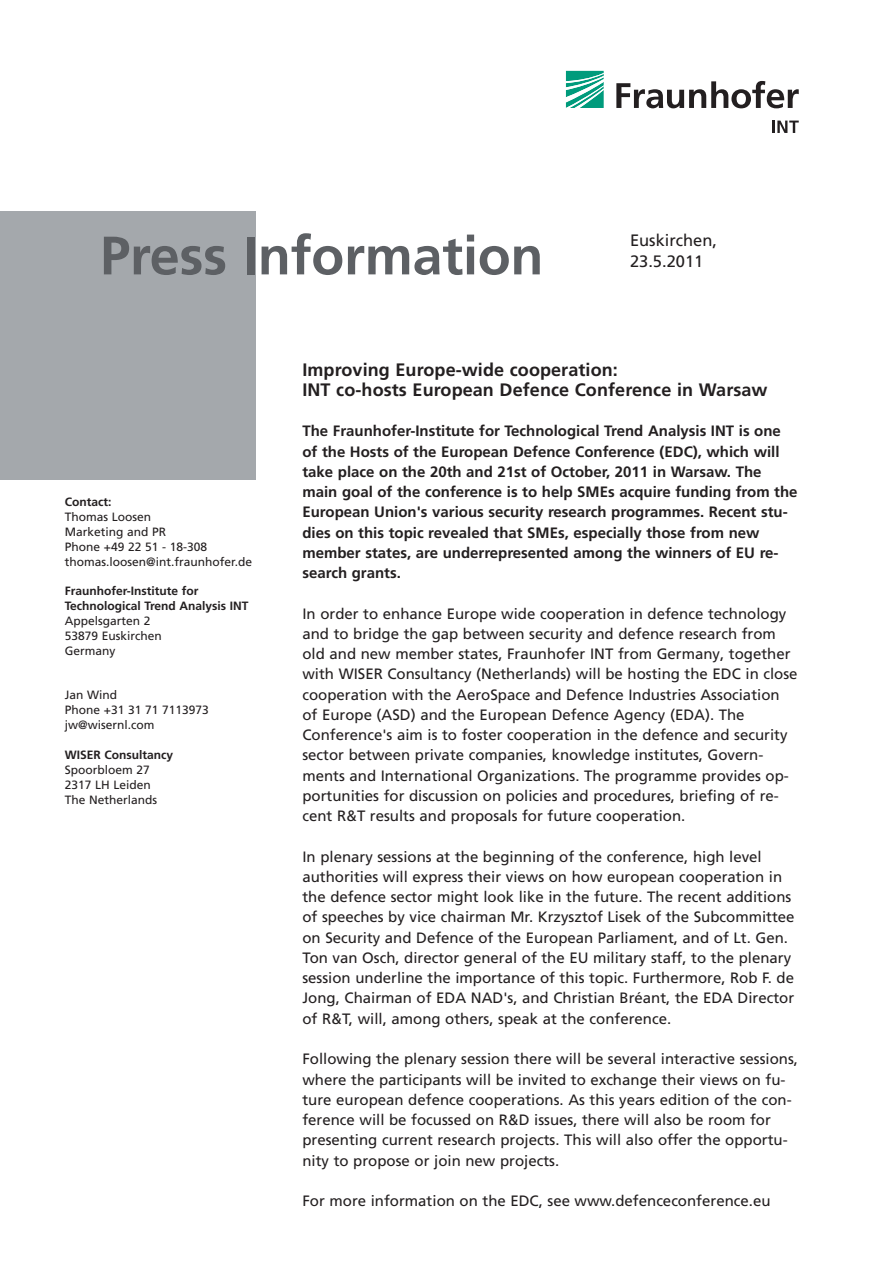
<style>
.page{position:relative;width:893px;height:1263px;background:#fff}
.page>*{position:absolute;margin:0;border:0;box-sizing:border-box;transform-origin:0 0}
.t1{font:700 54px "Frutiger LT Com";letter-spacing:-.005em;color:#5d6064}
.t2{font:700 18px/20.2px "Frutiger LT Com";letter-spacing:.005em;color:#231f20}
.t3{font:16.5px/20.2px "Frutiger LT Com";color:#231f20}
.t4{font:15px/20.2px "Frutiger LT Com";color:#231f20}
.t5{font:700 15px/20.2px "Frutiger LT Com";color:#231f20}
.t6{font:12px/14.9px "Frutiger LT Com";color:#231f20}
.t7{font:700 12px/14.9px "Frutiger LT Com";color:#231f20}
</style>
<div class="page">
<div style="left:1px;top:212px;width:255px;height:268px;background:#a4a8ac"></div>
<svg style="left:566px;top:71px;width:38px;height:37px"></svg>
<svg style="left:616px;top:81px;width:183px;height:27px"></svg>
<svg style="left:772px;top:121px;width:27px;height:12px"></svg>
<h1 class="t1" style="left:100px;top:224px;width:445px">Press Information</h1>
<p class="t3" style="left:630px;top:230px;width:89px">Euskirchen,<br>23.5.2011</p>
<p class="t7" style="left:65px;top:494px;width:48px">Contact:</p>
<p class="t6" style="left:65px;top:509px;width:189px">Thomas Loosen<br>Marketing and PR<br>Phone +49 22 51 - 18-308 thomas.loosen@int.fraunhofer.de</p>
<p class="t7" style="left:65px;top:584px;width:185px">Fraunhofer-Institute for<br>Technological Trend Analysis INT</p>
<p class="t6" style="left:65px;top:613px;width:99px">Appelsgarten 2<br>53879 Euskirchen<br>Germany</p>
<p class="t6" style="left:65px;top:688px;width:145px">Jan Wind<br>Phone +31 31 71 7113973 jw@wisernl.com</p>
<p class="t7" style="left:65px;top:747px;width:110px">WISER Consultancy</p>
<p class="t6" style="left:65px;top:762px;width:94px">Spoorbloem 27<br>2317 LH Leiden<br>The Netherlands</p>
<p class="t2" style="left:302px;top:359px;width:467px">Improving Europe-wide cooperation:<br>INT co-hosts European Defence Conference in Warsaw</p>
<p class="t5" style="left:302px;top:421px;width:497px">The Fraunhofer-Institute for Technological Trend Analysis INT is one of the Hosts of the European Defence Conference (EDC), which will take place on the 20th and 21st of October, 2011 in Warsaw. The main goal of the conference is to help SMEs acquire funding from the European Union's various security research programmes. Recent stu&shy;dies on this topic revealed that SMEs, especially those from new member states, are underrepresented among the winners of EU re&shy;search grants.</p>
<p class="t4" style="left:302px;top:603px;width:497px">In order to enhance Europe wide cooperation in defence technology and to bridge the gap between security and defence research from old and new member states, Fraunhofer INT from Germany, together with WISER Consultancy (Netherlands) will be hosting the EDC in close cooperation with the AeroSpace and Defence Industries Association of Europe (ASD) and the European Defence Agency (EDA). The Conference's aim is to foster cooperation in the defence and security sector between private companies, knowledge institutes, Govern&shy;ments and International Organizations. The programme provides op&shy;portunities for discussion on policies and procedures, briefing of re&shy;cent R&amp;T results and proposals for future cooperation.</p>
<p class="t4" style="left:302px;top:846px;width:494px">In plenary sessions at the beginning of the conference, high level authorities will express their views on how european cooperation in the defence sector might look like in the future. The recent additions of speeches by vice chairman Mr. Krzysztof Lisek of the Subcommittee on Security and Defence of the European Parliament, and of Lt. Gen.<br>Ton van Osch, director general of the EU military staff, to the plenary session underline the importance of this topic. Furthermore, Rob F. de Jong, Chairman of EDA NAD's, and Christian Bréant, the EDA Director of R&amp;T, will, among others, speak at the conference.</p>
<p class="t4" style="left:302px;top:1049px;width:497px">Following the plenary session there will be several interactive sessions, where the participants will be invited to exchange their views on fu&shy;ture european defence cooperations. As this years edition of the con&shy;ference will be focussed on R&amp;D issues, there will also be room for presenting current research projects. This will also offer the opportu&shy;nity to propose or join new projects.</p>
<p class="t4" style="left:302px;top:1191px;width:470px">For more information on the EDC, see www.defenceconference.eu</p>
</div>
